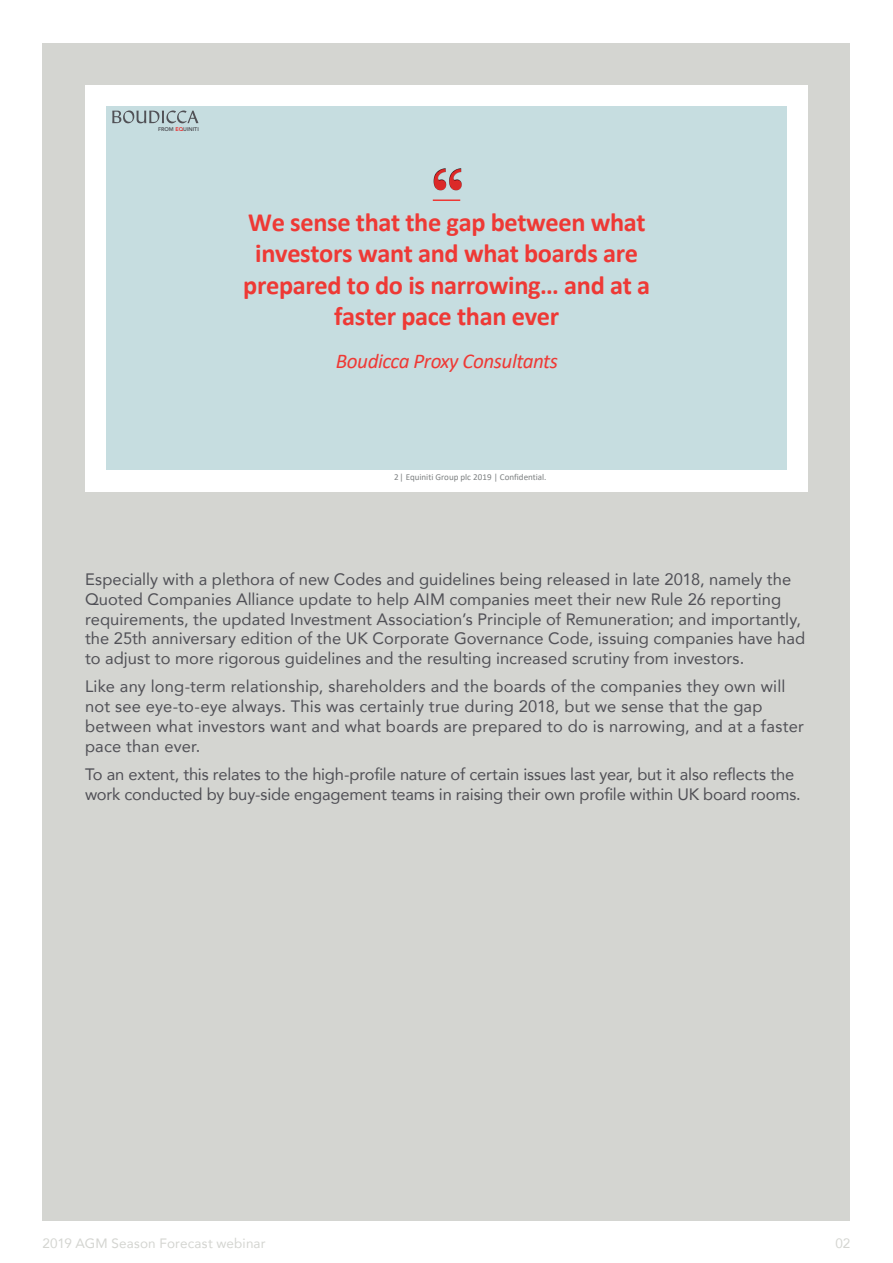
<style>
.page{position:relative;width:893px;height:1263px;background:#fff}
.page>*{position:absolute;margin:0;border:0;box-sizing:border-box;transform-origin:0 0}
.t1{font:700 26.4px/31.7px "Calibri";letter-spacing:-.015em;color:#ee3935;text-align:center}
.t2{font:italic 21.15px "Calibri";letter-spacing:-.02em;color:#ee3935}
.t3{font:16.5px/19.8px "Avenir";letter-spacing:.005em;color:#505056}
.t4{font:13.5px "Avenir";letter-spacing:.01em;color:#d4d5d1}
.t5{font:9px "Calibri";color:#7e8182}
.t6{font:800 5.4px "Avenir";color:#505156}
.s1{color:#eb2828}
</style>
<div class="page">
<div style="left:43px;top:43px;width:807px;height:1177px;background:#d4d5d1"></div>
<div style="left:85px;top:85px;width:723px;height:407px;background:#fff"></div>
<div style="left:106px;top:106px;width:681px;height:364px;background:#c6dde0"></div>
<hr style="left:433px;top:199px;width:27px;height:2px;background:#ee3935">
<img style="left:433px;top:168px;width:29px;height:23px">
<svg style="left:112px;top:110px;width:86px;height:13px"></svg>
<p class="t6" style="left:158px;top:125px;width:42px">FROM <span class="s1">EQ</span>UINITI</p>
<h1 class="t1" style="left:243px;top:206px;width:408px">We sense that the gap between what investors want and what boards are prepared to do is narrowing… and at a faster pace than ever</h1>
<p class="t2" style="left:336px;top:346px;width:224px">Boudicca Proxy Consultants</p>
<p class="t5" style="left:394px;top:470px;width:154px">2| Equiniti Group plc 2019 | Confidential.</p>
<p class="t3" style="left:85px;top:569px;width:722px">Especially with a plethora of new Codes and guidelines being released in late 2018, namely the Quoted Companies Alliance update to help AIM companies meet their new Rule 26 reporting requirements, the updated Investment Association’s Principle of Remuneration; and importantly, the 25th anniversary edition of the UK Corporate Governance Code, issuing companies have had to adjust to more rigorous guidelines and the resulting increased scrutiny from investors.</p>
<p class="t3" style="left:85px;top:676px;width:720px">Like any long-term relationship, shareholders and the boards of the companies they own will not see eye-to-eye always. This was certainly true during 2018, but we sense that the gap between what investors want and what boards are prepared to do is narrowing, and at a faster pace than ever.</p>
<p class="t3" style="left:85px;top:764px;width:717px">To an extent, this relates to the high-profile nature of certain issues last year, but it also reflects the work conducted by buy-side engagement teams in raising their own profile within UK board rooms.</p>
<p class="t4" style="left:43px;top:1233px;width:225px">2019 AGM Season Forecast webinar</p>
<p class="t4" style="left:835px;top:1233px;width:17px">02</p>
</div>
